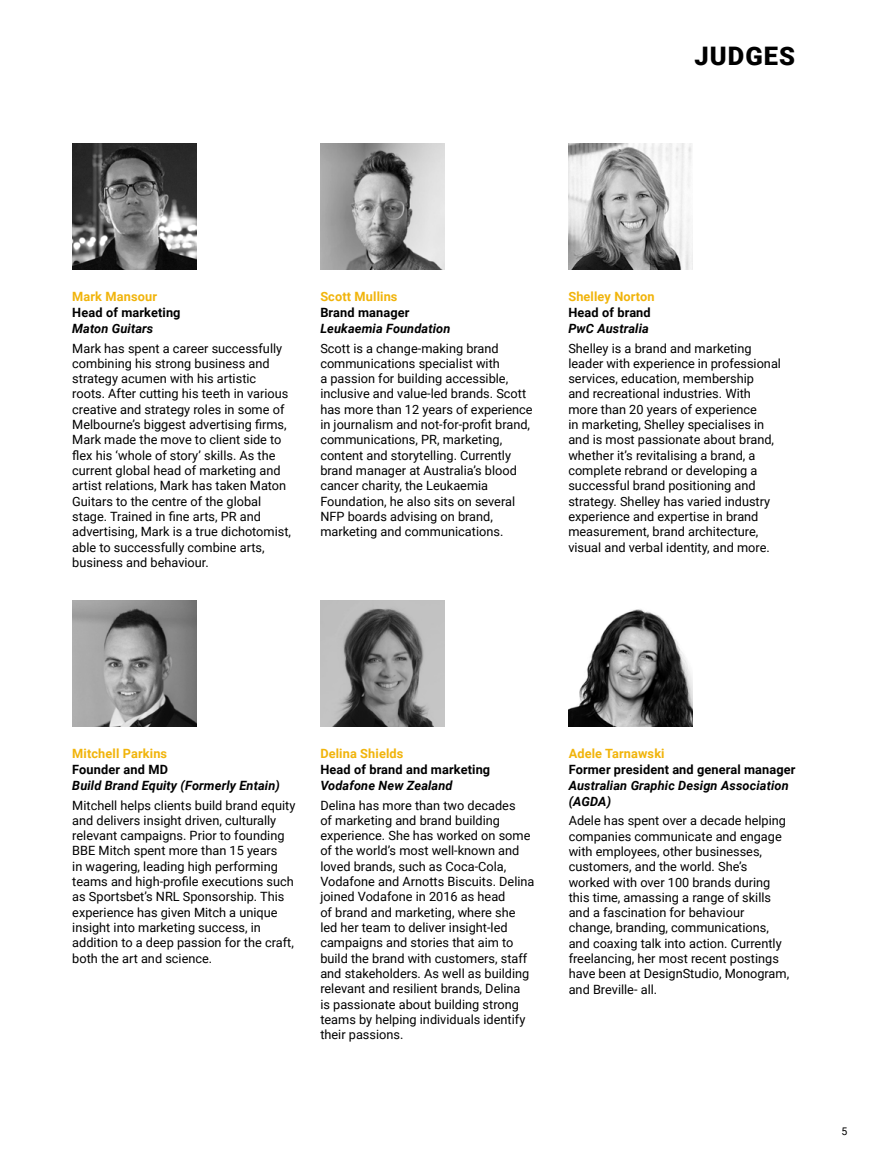
<style>
.page{position:relative;width:893px;height:1170px;background:#fff}
.page>*{position:absolute;margin:0;border:0;box-sizing:border-box;transform-origin:0 0}
.t1{font:900 25.5px "Roboto";letter-spacing:.04em;color:#000}
.t2{font:12.75px/15.3px "Roboto";color:#000}
.t3{font:italic 700 12.75px/15.8px "Roboto";letter-spacing:.01em;color:#000}
.t4{font:700 12.75px "Roboto";letter-spacing:.01em;color:#000}
.t5{font:700 12.75px "Roboto";letter-spacing:.01em;color:#f1b40b}
.t6{font:10.5px "Roboto";color:#000}
</style>
<div class="page">
<img style="left:320px;top:144px;width:124px;height:126px">
<img style="left:568px;top:144px;width:124px;height:126px">
<img style="left:72px;top:601px;width:124px;height:126px">
<img style="left:320px;top:601px;width:124px;height:126px">
<img style="left:569px;top:609px;width:124px;height:118px">
<img style="left:72px;top:144px;width:124px;height:126px">
<h1 class="t1" style="left:694px;top:38px;width:102px">JUDGES</h1>
<p class="t5" style="left:72px;top:288px;width:86px">Mark Mansour</p>
<p class="t4" style="left:72px;top:304px;width:110px">Head of marketing</p>
<p class="t3" style="left:72px;top:320px;width:83px">Maton Guitars</p>
<p class="t2" style="left:72px;top:340px;width:220px">Mark has spent a career successfully combining his strong business and strategy acumen with his artistic roots. After cutting his teeth in various creative and strategy roles in some of Melbourne’s biggest advertising firms, Mark made the move to client side to flex his ‘whole of story’ skills. As the current global head of marketing and artist relations, Mark has taken Maton Guitars to the centre of the global stage. Trained in fine arts, PR and advertising, Mark is a true dichotomist, able to successfully combine arts, business and behaviour.</p>
<p class="t5" style="left:320px;top:288px;width:79px">Scott Mullins</p>
<p class="t4" style="left:320px;top:304px;width:91px">Brand manager</p>
<p class="t3" style="left:320px;top:320px;width:132px">Leukaemia Foundation</p>
<p class="t2" style="left:320px;top:340px;width:214px">Scott is a change-making brand communications specialist with<br>a passion for building accessible, inclusive and value-led brands. Scott has more than 12 years of experience in journalism and not-for-profit brand, communications, PR, marketing, content and storytelling. Currently brand manager at Australia’s blood cancer charity, the Leukaemia Foundation, he also sits on several NFP boards advising on brand, marketing and communications.</p>
<p class="t5" style="left:568px;top:288px;width:88px">Shelley Norton</p>
<p class="t4" style="left:568px;top:304px;width:84px">Head of brand</p>
<p class="t3" style="left:568px;top:320px;width:82px">PwC Australia</p>
<p class="t2" style="left:568px;top:340px;width:214px">Shelley is a brand and marketing leader with experience in professional services, education, membership<br>and recreational industries. With more than 20 years of experience<br>in marketing, Shelley specialises in and is most passionate about brand, whether it’s revitalising a brand, a complete rebrand or developing a successful brand positioning and strategy. Shelley has varied industry experience and expertise in brand measurement, brand architecture, visual and verbal identity, and more.</p>
<p class="t5" style="left:72px;top:745px;width:96px">Mitchell Parkins</p>
<p class="t4" style="left:72px;top:760px;width:97px">Founder and MD</p>
<p class="t3" style="left:72px;top:777px;width:209px">Build Brand Equity (Formerly Entain)</p>
<p class="t2" style="left:72px;top:796px;width:225px">Mitchell helps clients build brand equity and delivers insight driven, culturally relevant campaigns. Prior to founding BBE Mitch spent more than 15 years<br>in wagering, leading high performing teams and high-profile executions such as Sportsbet’s NRL Sponsorship. This experience has given Mitch a unique insight into marketing success, in addition to a deep passion for the craft, both the art and science.</p>
<p class="t5" style="left:320px;top:745px;width:85px">Delina Shields</p>
<p class="t4" style="left:320px;top:760px;width:171px">Head of brand and marketing</p>
<p class="t3" style="left:320px;top:777px;width:134px">Vodafone New Zealand</p>
<p class="t2" style="left:320px;top:796px;width:216px">Delina has more than two decades<br>of marketing and brand building experience. She has worked on some of the world’s most well-known and loved brands, such as Coca-Cola, Vodafone and Arnotts Biscuits. Delina joined Vodafone in 2016 as head<br>of brand and marketing, where she led her team to deliver insight-led campaigns and stories that aim to build the brand with customers, staff and stakeholders. As well as building relevant and resilient brands, Delina<br>is passionate about building strong teams by helping individuals identify their passions.</p>
<p class="t5" style="left:569px;top:745px;width:97px">Adele Tarnawski</p>
<p class="t4" style="left:569px;top:760px;width:228px">Former president and general manager</p>
<p class="t3" style="left:569px;top:777px;width:222px">Australian Graphic Design Association (AGDA)</p>
<p class="t2" style="left:569px;top:812px;width:222px">Adele has spent over a decade helping companies communicate and engage with employees, other businesses, customers, and the world. She’s worked with over 100 brands during this time, amassing a range of skills and a fascination for behaviour change, branding, communications, and coaxing talk into action. Currently freelancing, her most recent postings have been at DesignStudio, Monogram, and Breville- all.</p>
<p class="t6" style="left:841px;top:1123px;width:7px">5</p>
</div>
